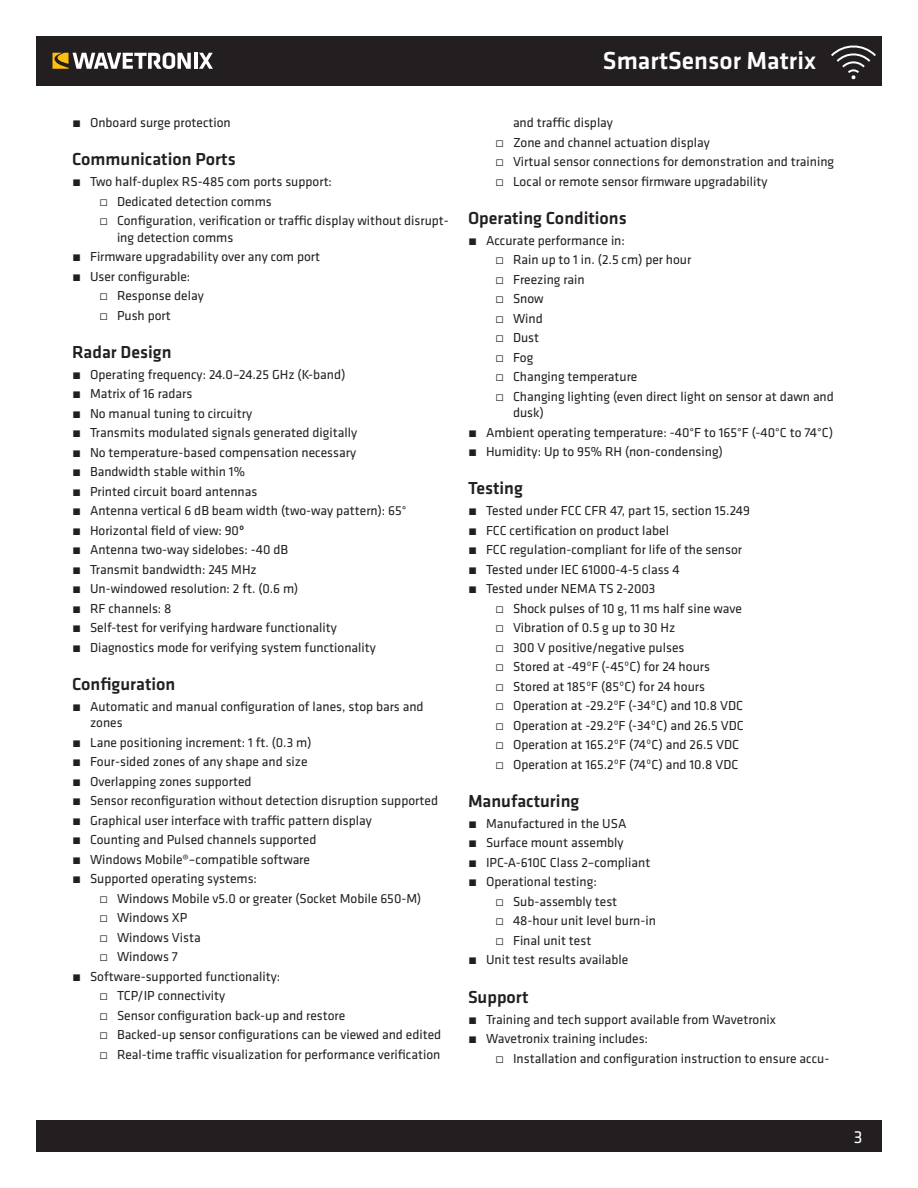
<style>
.page{position:relative;width:918px;height:1188px;background:#fff}
.page>*{position:absolute;margin:0;border:0;box-sizing:border-box;transform-origin:0 0}
.t1{font:500 25.5px "Klavika";color:#fff}
.t2{font:500 18px "Klavika";color:#231f20}
.t3{font:18px "Klavika";color:#fff}
.t4{font:13.5px/19.5px "Klavika";color:#231f20}
.s1{font-weight:300}
.s2{font-weight:500}
</style>
<div class="page">
<div style="left:36px;top:36px;width:846px;height:50px;background:#231f20"></div>
<svg style="left:831px;top:45px;width:45px;height:34px"></svg>
<div style="left:36px;top:1120px;width:846px;height:32px;background:#231f20"></div>
<hr style="left:194px;top:53px;width:3px;height:16px;background:#fff">
<svg style="left:199px;top:53px;width:14px;height:16px"></svg>
<svg style="left:53px;top:52px;width:138px;height:17px"></svg>
<p class="t4" style="left:72px;top:112px;width:160px"><span class="s1">˿</span> Onboard surge protection</p>
<h2 class="t2" style="left:72px;top:147px;width:165px">Communication Ports</h2>
<p class="t4" style="left:99px;top:172px;width:351px;text-indent:-27px"><span class="s1">˿</span> Two half-duplex RS-485 com ports support:<br>̀ Dedicated detection comms<br>̀ Configuration, verification or traffic display without disrupt-</p>
<p class="t4" style="left:117px;top:227px;width:118px">ing detection comms</p>
<p class="t4" style="left:72px;top:247px;width:250px"><span class="s1">˿</span> Firmware upgradability over any com port</p>
<p class="t4" style="left:72px;top:266px;width:120px"><span class="s1">˿</span> User configurable:</p>
<p class="t4" style="left:99px;top:286px;width:106px">̀ Response delay</p>
<p class="t4" style="left:99px;top:305px;width:73px">̀ Push port</p>
<h2 class="t2" style="left:72px;top:340px;width:101px">Radar Design</h2>
<p class="t4" style="left:72px;top:364px;width:336px"><span class="s1">˿</span> Operating frequency: 24.0–24.25 GHz (K-band)<br><span class="s1">˿</span> Matrix of 16 radars<br><span class="s1">˿</span> No manual tuning to circuitry<br><span class="s1">˿</span> Transmits modulated signals generated digitally<br><span class="s1">˿</span> No temperature-based compensation necessary<br><span class="s1">˿</span> Bandwidth stable within 1%<br><span class="s1">˿</span> Printed circuit board antennas<br><span class="s1">˿</span> Antenna vertical 6 dB beam width (two-way pattern): 65° <span class="s1">˿</span> Horizontal field of view: 90<span class="s2">º<br></span><span class="s1">˿</span> Antenna two-way sidelobes: -40 dB<br><span class="s1">˿</span> Transmit bandwidth: 245 MHz<br><span class="s1">˿</span> Un-windowed resolution: 2 ft. (0.6 m)<br><span class="s1">˿</span> RF channels: 8<br><span class="s1">˿</span> Self-test for verifying hardware functionality<br><span class="s1">˿</span> Diagnostics mode for verifying system functionality</p>
<h2 class="t2" style="left:72px;top:672px;width:105px">Configuration</h2>
<p class="t4" style="left:90px;top:698px;width:335px;line-height:16.5px;text-indent:-18px"><span class="s1">˿</span> Automatic and manual configuration of lanes, stop bars and zones</p>
<p class="t4" style="left:72px;top:732px;width:368px"><span class="s1">˿</span> Lane positioning increment: 1 ft. (0.3 m)<br><span class="s1">˿</span> Four-sided zones of any shape and size<br><span class="s1">˿</span> Overlapping zones supported<br><span class="s1">˿</span> Sensor reconfiguration without detection disruption supported <span class="s1">˿</span> Graphical user interface with traffic pattern display<br><span class="s1">˿</span> Counting and Pulsed channels supported<br><span class="s1">˿</span> Windows Mobile®–compatible software<br><span class="s1">˿</span> Supported operating systems:</p>
<p class="t4" style="left:99px;top:888px;width:324px">̀ Windows Mobile v5.0 or greater (Socket Mobile 650-M)</p>
<p class="t4" style="left:99px;top:908px;width:90px">̀ Windows XP</p>
<p class="t4" style="left:99px;top:927px;width:103px">̀ Windows Vista</p>
<p class="t4" style="left:99px;top:947px;width:80px">̀ Windows 7</p>
<p class="t4" style="left:72px;top:966px;width:210px"><span class="s1">˿</span> Software-supported functionality:</p>
<p class="t4" style="left:99px;top:986px;width:128px">̀ TCP/IP connectivity</p>
<p class="t4" style="left:99px;top:1005px;width:248px">̀ Sensor configuration back-up and restore</p>
<p class="t4" style="left:99px;top:1025px;width:344px">̀ Backed-up sensor configurations can be viewed and edited</p>
<p class="t4" style="left:99px;top:1044px;width:343px">̀ Real-time traffic visualization for performance verification</p>
<h1 class="t1" style="left:603px;top:43px;width:215px">SmartSensor Matrix</h1>
<p class="t4" style="left:495px;top:112px;width:341px;text-indent:18px">and traffic display<br>̀ Zone and channel actuation display<br>̀ Virtual sensor connections for demonstration and training ̀ Local or remote sensor firmware upgradability</p>
<h2 class="t2" style="left:468px;top:206px;width:160px">Operating Conditions</h2>
<p class="t4" style="left:495px;top:230px;width:340px;text-indent:-27px"><span class="s1">˿</span> Accurate performance in:<br>̀ Rain up to 1 in. (2.5 cm) per hour<br>̀ Freezing rain<br>̀ Snow<br>̀ Wind<br>̀ Dust<br>̀ Fog<br>̀ Changing temperature<br>̀ Changing lighting (even direct light on sensor at dawn and</p>
<p class="t4" style="left:468px;top:403px;width:367px;text-indent:45px">dusk)<br><span class="s1">˿</span> Ambient operating temperature: -40°F to 165°F (-40°C to 74°C) <span class="s1">˿</span> Humidity: Up to 95% RH (non-condensing)</p>
<h2 class="t2" style="left:468px;top:476px;width:56px">Testing</h2>
<p class="t4" style="left:468px;top:501px;width:283px"><span class="s1">˿</span> Tested under FCC CFR 47, part 15, section 15.249 <span class="s1">˿</span> FCC certification on product label<br><span class="s1">˿</span> FCC regulation-compliant for life of the sensor <span class="s1">˿</span> Tested under IEC 61000-4-5 class 4<br><span class="s1">˿</span> Tested under NEMA TS 2-2003</p>
<p class="t4" style="left:495px;top:598px;width:250px">̀ Shock pulses of 10 g, 11 ms half sine wave ̀ Vibration of 0.5 g up to 30 Hz<br>̀ 300 V positive/negative pulses<br>̀ Stored at -49ºF (-45ºC) for 24 hours<br>̀ Stored at 185ºF (85ºC) for 24 hours<br>̀ Operation at -29.2ºF (-34ºC) and 10.8 VDC ̀ Operation at -29.2ºF (-34ºC) and 26.5 VDC ̀ Operation at 165.2ºF (74ºC) and 26.5 VDC ̀ Operation at 165.2ºF (74ºC) and 10.8 VDC</p>
<h2 class="t2" style="left:468px;top:789px;width:113px">Manufacturing</h2>
<p class="t4" style="left:468px;top:813px;width:160px"><span class="s1">˿</span> Manufactured in the USA</p>
<p class="t4" style="left:468px;top:833px;width:157px"><span class="s1">˿</span> Surface mount assembly</p>
<p class="t4" style="left:468px;top:852px;width:184px"><span class="s1">˿</span> IPC-A-610C Class 2–compliant</p>
<p class="t4" style="left:468px;top:872px;width:130px"><span class="s1">˿</span> Operational testing:</p>
<p class="t4" style="left:495px;top:891px;width:124px">̀ Sub-assembly test</p>
<p class="t4" style="left:495px;top:911px;width:163px">̀ 48-hour unit level burn-in</p>
<p class="t4" style="left:495px;top:930px;width:98px">̀ Final unit test</p>
<p class="t4" style="left:468px;top:950px;width:162px"><span class="s1">˿</span> Unit test results available</p>
<h2 class="t2" style="left:468px;top:984px;width:62px">Support</h2>
<p class="t4" style="left:468px;top:1009px;width:309px"><span class="s1">˿</span> Training and tech support available from Wavetronix <span class="s1">˿</span> Wavetronix training includes:</p>
<p class="t4" style="left:495px;top:1048px;width:336px">̀ Installation and configuration instruction to ensure accu-</p>
<h2 class="t3" style="left:854px;top:1125px;width:10px">3</h2>
</div>
